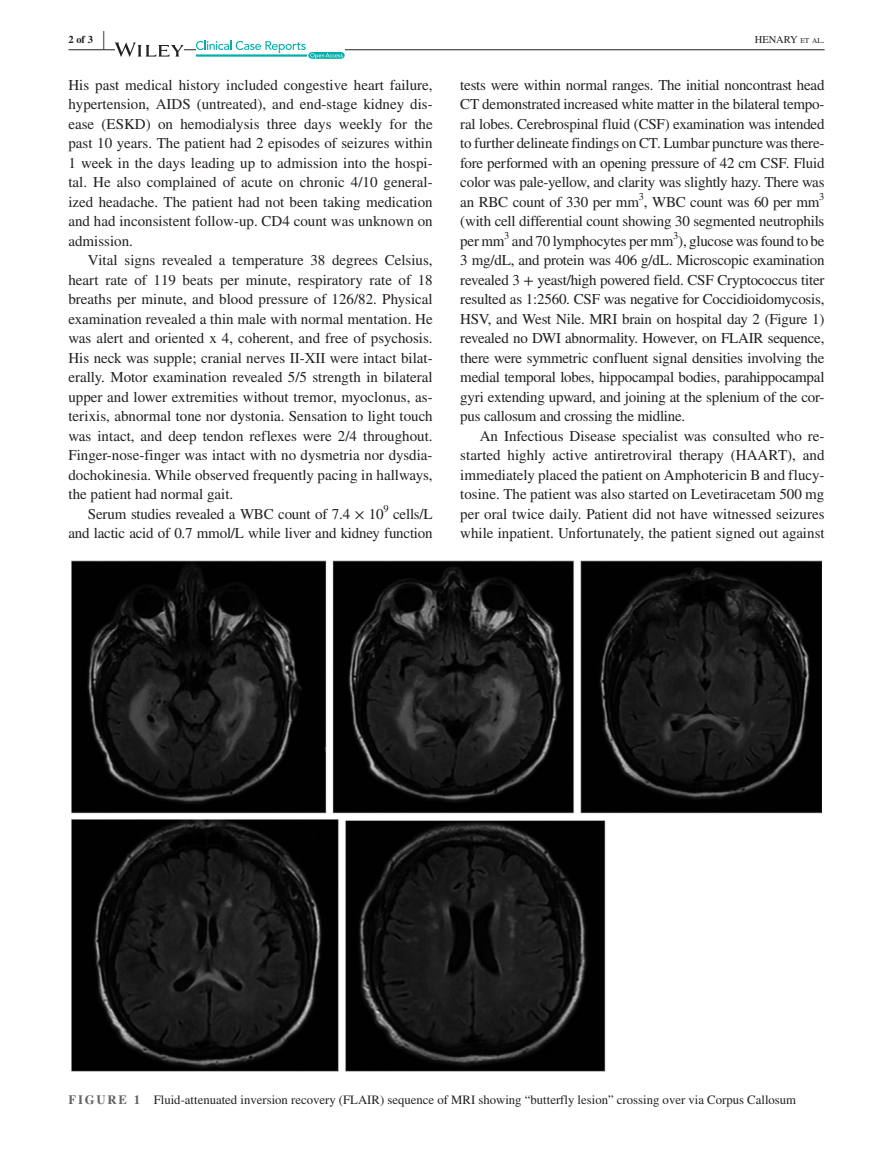
<style>
.page{position:relative;width:893px;height:1174px;background:#fff}
.page>*{position:absolute;margin:0;border:0;box-sizing:border-box;transform-origin:0 0}
.t1{font:700 25.95px "STIX";color:#231f20;scale:.36 1}
.t2{font:15px/19.5px "STIX";letter-spacing:-.015em;color:#231f20;text-align:justify}
.t3{font:12.75px "STIX";color:#231f20}
.t4{font:10.5px "STIX";color:#231f20}
.t5{font:700 10.5px "STIX";color:#231f20}
.t6{font:10.5px "STIX";color:#231f20}
.s1{font-size:7.35px}
.s2{font-weight:700;color:#636366}
</style>
<div class="page">
<hr style="left:68px;top:49px;width:756px;height:1px;background:#231f20">
<svg style="left:115px;top:43px;width:69px;height:14px"></svg>
<svg style="left:196px;top:41px;width:149px;height:18px"></svg>
<img style="left:72px;top:560px;width:749px;height:511px">
<p class="t5" style="left:68px;top:33px;width:26px">2 of 3</p>
<h1 class="t1" style="left:103px;top:24px;width:7px">|</h1>
<p class="t4" style="left:755px;top:32px;width:71px">HENARY <span class="s1">et al</span>.</p>
<p class="t2" style="left:68px;top:76px;width:366px">His past medical history included congestive heart failure, hypertension, AIDS (untreated), and end-stage kidney dis&shy;ease (ESKD) on hemodialysis three days weekly for the past 10 years. The patient had 2 episodes of seizures within 1 week in the days leading up to admission into the hospi&shy;tal. He also complained of acute on chronic 4/10 general&shy;ized headache. The patient had not been taking medication and had inconsistent follow-up. CD4 count was unknown on admission.</p>
<p class="t2" style="left:68px;top:251px;width:366px;text-indent:20px">Vital signs revealed a temperature 38 degrees Celsius, heart rate of 119 beats per minute, respiratory rate of 18 breaths per minute, and blood pressure of 126/82. Physical examination revealed a thin male with normal mentation. He was alert and oriented x 4, coherent, and free of psychosis.<br>His neck was supple; cranial nerves II-XII were intact bilat&shy;erally. Motor examination revealed 5/5 strength in bilateral upper and lower extremities without tremor, myoclonus, as&shy;terixis, abnormal tone nor dystonia. Sensation to light touch was intact, and deep tendon reflexes were 2/4 throughout.<br>Finger-nose-finger was intact with no dysmetria nor dysdia&shy;dochokinesia. While observed frequently pacing in hallways, the patient had normal gait.</p>
<p class="t2" style="left:68px;top:505px;width:366px;text-align:right">Serum studies revealed a WBC count of 7.4 × 10<sup>9</sup> cells/L and lactic acid of 0.7 mmol/L while liver and kidney function</p>
<p class="t2" style="left:460px;top:76px;width:366px">tests were within normal ranges. The initial noncontrast head CT demonstrated increased white matter in the bilateral tempo&shy;ral lobes. Cerebrospinal fluid (CSF) examination was intended to further delineate findings on CT. Lumbar puncture was there&shy;fore performed with an opening pressure of 42 cm CSF. Fluid color was pale-yellow, and clarity was slightly hazy. There was an RBC count of 330 per mm<sup>3</sup>, WBC count was 60 per mm</p>
<p class="t6" style="left:819px;top:189px;width:7px">3</p>
<p class="t2" style="left:460px;top:212px;width:366px">(with cell differential count showing 30 segmented neutrophils per mm</p>
<p class="t6" style="left:673px;top:228px;width:7px">3</p>
<p class="t2" style="left:460px;top:251px;width:366px">3 mg/dL, and protein was 406 g/dL. Microscopic examination revealed 3 + yeast/high powered field. CSF Cryptococcus titer resulted as 1:2560. CSF was negative for Coccidioidomycosis, HSV, and West Nile. MRI brain on hospital day 2 (Figure 1) revealed no DWI abnormality. However, on FLAIR sequence, there were symmetric confluent signal densities involving the medial temporal lobes, hippocampal bodies, parahippocampal gyri extending upward, and joining at the splenium of the cor&shy;pus callosum and crossing the midline.</p>
<p class="t2" style="left:460px;top:427px;width:366px;text-indent:20px">An Infectious Disease specialist was consulted who re&shy;started highly active antiretroviral therapy (HAART), and immediately placed the patient on Amphotericin B and flucy&shy;tosine. The patient was also started on Levetiracetam 500 mg per oral twice daily. Patient did not have witnessed seizures while inpatient. Unfortunately, the patient signed out against</p>
<p class="t6" style="left:504px;top:228px;width:7px">3</p>
<p class="t2" style="left:512px;top:232px;width:314px">and 70 lymphocytes per mm ), glucose was found to be</p>
<p class="t3" style="left:68px;top:1091px;width:729px"><span class="s2">FIGURE 1</span> Fluid-attenuated inversion recovery (FLAIR) sequence of MRI showing “butterfly lesion” crossing over via Corpus Callosum</p>
</div>
